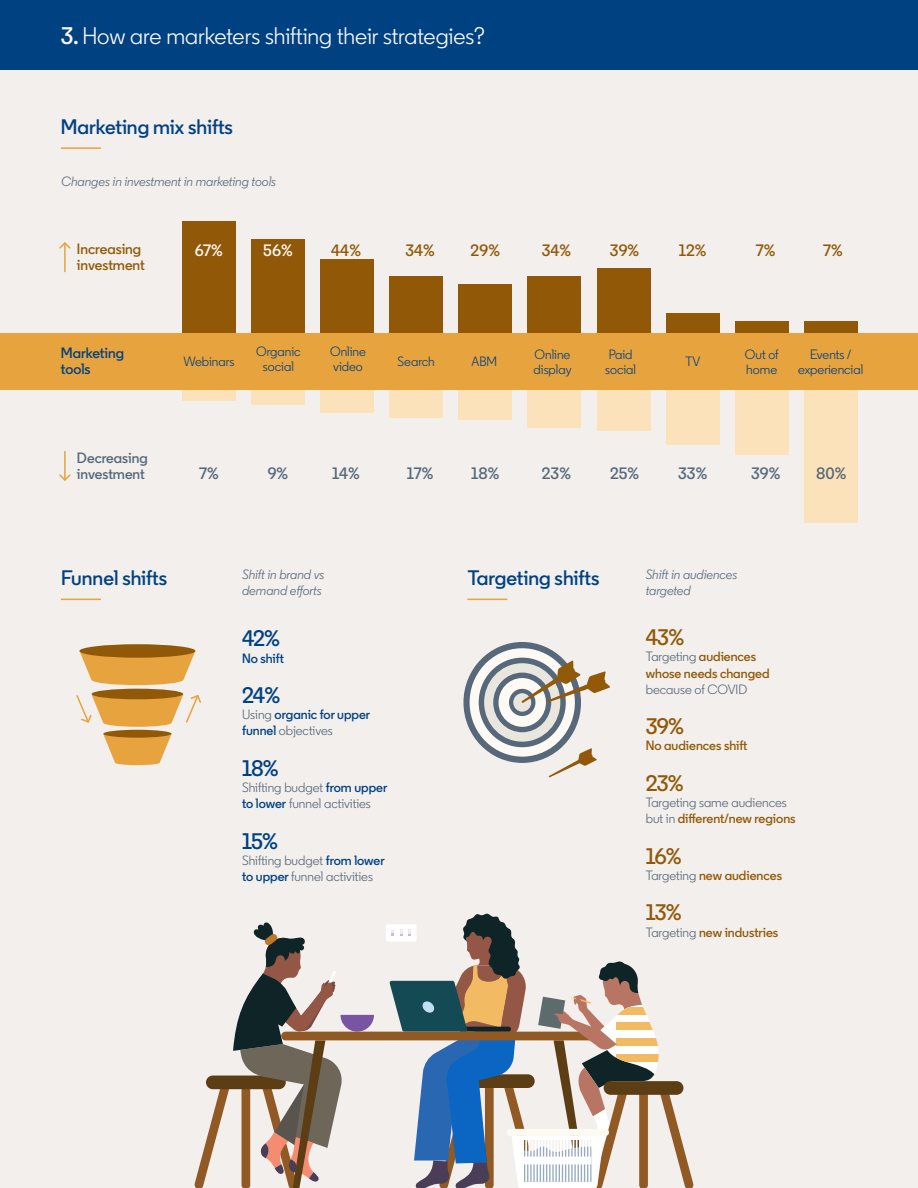
<style>
.page{position:relative;width:918px;height:1188px;background:#f2efec}
.page>*{position:absolute;margin:0;border:0;box-sizing:border-box;transform-origin:0 0}
.t1{font:24px "Community";color:#fdfaf5}
.t2{font:600 22.5px "Community";letter-spacing:-.04em;color:#915907}
.t3{font:600 22.5px "Community";letter-spacing:-.045em;color:#004182}
.t4{font:600 21px "Community";color:#004182}
.t5{font:600 16.5px "Community";color:#56687a}
.t6{font:600 16.5px "Community";color:#915907}
.t7{font:600 16.5px "Community";color:#fdfaf5}
.t8{font:600 15px/16.5px "Community";color:#915907}
.t9{font:600 15px/16.5px "Community";color:#56687a}
.t10{font:600 15px/16.5px "Community";color:#004182}
.t11{font:13.5px/16.2px "Community";color:#56687a}
.t12{font:600 13.5px/16.2px "Community";color:#915907}
.t13{font:13.5px/15px "Community";color:#004182}
.t14{font:italic 13.5px/16.2px "Community";color:#56687a}
.t15{font:600 13.5px/16.2px "Community";color:#004182}
.s1{font-weight:600}
.s2{font-weight:400;color:#56687a}
.s3{font-weight:600;color:#004182}
.s4{font-weight:600;color:#915907}
</style>
<div class="page">
<div style="left:0;top:0;width:918px;height:69px;background:#004182"></div>
<div style="left:386px;top:924px;width:31px;height:18px;background:#fff;border-radius:2px"></div>
<svg style="left:194px;top:922px;width:180px;height:266px"></svg>
<div style="left:281px;top:1032px;width:317px;height:8px;background:#915924;border-radius:4px"></div>
<svg style="left:389px;top:913px;width:305px;height:275px"></svg>
<div style="left:524px;top:1157px;width:67px;height:7px;background:#fff"></div>
<hr style="left:525px;top:1140px;width:2px;height:42px;background:#fff">
<hr style="left:528px;top:1140px;width:2px;height:42px;background:#fff">
<hr style="left:532px;top:1140px;width:1px;height:42px;background:#fff">
<hr style="left:535px;top:1140px;width:2px;height:42px;background:#fff">
<hr style="left:538px;top:1140px;width:2px;height:42px;background:#fff">
<hr style="left:541px;top:1140px;width:2px;height:42px;background:#fff">
<hr style="left:544px;top:1140px;width:2px;height:42px;background:#fff">
<hr style="left:547px;top:1140px;width:2px;height:42px;background:#fff">
<hr style="left:551px;top:1140px;width:1px;height:42px;background:#fff">
<hr style="left:554px;top:1140px;width:1px;height:42px;background:#fff">
<hr style="left:557px;top:1140px;width:2px;height:42px;background:#fff">
<hr style="left:560px;top:1140px;width:2px;height:42px;background:#fff">
<hr style="left:563px;top:1140px;width:2px;height:42px;background:#fff">
<hr style="left:566px;top:1140px;width:2px;height:42px;background:#fff">
<hr style="left:569px;top:1140px;width:2px;height:42px;background:#fff">
<hr style="left:573px;top:1140px;width:1px;height:42px;background:#fff">
<hr style="left:576px;top:1140px;width:2px;height:42px;background:#fff">
<hr style="left:579px;top:1140px;width:2px;height:42px;background:#fff">
<hr style="left:582px;top:1140px;width:2px;height:42px;background:#fff">
<hr style="left:585px;top:1140px;width:2px;height:42px;background:#fff">
<hr style="left:588px;top:1140px;width:2px;height:42px;background:#fff">
<div style="left:506px;top:1129px;width:103px;height:7px;background:#fcfaf2;border-radius:4px"></div>
<div style="left:463px;top:642px;width:118px;height:121px;background:#56687a;border-radius:50%"></div>
<svg style="left:469px;top:647px;width:141px;height:131px"></svg>
<svg style="left:103px;top:734px;width:69px;height:29px"></svg>
<div style="left:103px;top:730px;width:68px;height:8px;background:#915907;border-radius:50%"></div>
<div style="left:115px;top:760px;width:45px;height:5px;background:#e7a33e;border-radius:50%"></div>
<div style="left:92px;top:689px;width:91px;height:10px;background:#915907;border-radius:50%"></div>
<svg style="left:80px;top:652px;width:115px;height:33px;background:#e8af5a"></svg>
<div style="left:79px;top:644px;width:116px;height:14px;background:#915907;border-radius:50%"></div>
<svg style="left:76px;top:694px;width:125px;height:33px"></svg>
<hr style="left:64px;top:243px;width:2px;height:29px;background:#e7a33e">
<svg style="left:59px;top:242px;width:12px;height:8px"></svg>
<hr style="left:64px;top:452px;width:2px;height:28px;background:#e7a33e">
<svg style="left:59px;top:473px;width:12px;height:8px"></svg>
<div style="left:182px;top:221px;width:54px;height:112px;background:#915907"></div>
<div style="left:182px;top:390px;width:54px;height:11px;background:#fce2ba"></div>
<div style="left:251px;top:240px;width:54px;height:93px;background:#915907"></div>
<div style="left:251px;top:390px;width:54px;height:15px;background:#fce2ba"></div>
<div style="left:320px;top:260px;width:54px;height:73px;background:#915907"></div>
<div style="left:320px;top:390px;width:54px;height:23px;background:#fce2ba"></div>
<div style="left:390px;top:276px;width:53px;height:57px;background:#915907"></div>
<div style="left:390px;top:390px;width:53px;height:28px;background:#fce2ba"></div>
<div style="left:459px;top:284px;width:53px;height:49px;background:#915907"></div>
<div style="left:459px;top:390px;width:53px;height:30px;background:#fce2ba"></div>
<div style="left:528px;top:276px;width:53px;height:57px;background:#915907"></div>
<div style="left:528px;top:390px;width:53px;height:38px;background:#fce2ba"></div>
<div style="left:597px;top:268px;width:53px;height:65px;background:#915907"></div>
<div style="left:597px;top:390px;width:53px;height:41px;background:#fce2ba"></div>
<div style="left:666px;top:313px;width:53px;height:20px;background:#915907"></div>
<div style="left:666px;top:390px;width:53px;height:54px;background:#fce2ba"></div>
<div style="left:735px;top:321px;width:53px;height:12px;background:#915907"></div>
<div style="left:735px;top:390px;width:53px;height:64px;background:#fce2ba"></div>
<div style="left:804px;top:321px;width:53px;height:12px;background:#915907"></div>
<div style="left:804px;top:390px;width:53px;height:133px;background:#fce2ba"></div>
<div style="left:1px;top:333px;width:917px;height:56px;background:#e7a33e"></div>
<hr style="left:61px;top:147px;width:40px;height:2px;background:#e7a33e">
<hr style="left:61px;top:599px;width:40px;height:1px;background:#e7a33e">
<hr style="left:467px;top:599px;width:40px;height:1px;background:#e7a33e">
<p class="t1" style="left:61px;top:21px;width:425px"><span class="s1">3.</span> How are marketers shifting their strategies?</p>
<p class="t4" style="left:61px;top:114px;width:173px">Marketing mix shifts</p>
<p class="t14" style="left:61px;top:173px;width:216px">Changes in investment in marketing tools</p>
<p class="t8" style="left:77px;top:240px;width:69px">Increasing investment</p>
<p class="t7" style="left:195px;top:240px;width:29px">67%</p>
<p class="t7" style="left:263px;top:240px;width:31px">56%</p>
<p class="t6" style="left:331px;top:240px;width:31px">44%</p>
<p class="t6" style="left:405px;top:240px;width:31px">34%</p>
<p class="t6" style="left:471px;top:240px;width:31px">29%</p>
<p class="t6" style="left:542px;top:240px;width:31px">34%</p>
<p class="t6" style="left:610px;top:240px;width:31px">39%</p>
<p class="t6" style="left:679px;top:240px;width:29px">12%</p>
<p class="t6" style="left:756px;top:240px;width:21px">7%</p>
<p class="t6" style="left:823px;top:240px;width:21px">7%</p>
<p class="t10" style="left:61px;top:344px;width:65px">Marketing tools</p>
<p class="t9" style="left:77px;top:449px;width:72px">Decreasing investment</p>
<p class="t13" style="left:183px;top:354px;width:53px">Webinars</p>
<p class="t13" style="left:256px;top:344px;width:46px;text-align:center">Organic social</p>
<p class="t13" style="left:330px;top:344px;width:37px">Online video</p>
<p class="t13" style="left:398px;top:354px;width:39px">Search</p>
<p class="t13" style="left:471px;top:354px;width:27px">ABM</p>
<p class="t13" style="left:534px;top:347px;width:39px">Online display</p>
<p class="t13" style="left:605px;top:347px;width:32px">Paid social</p>
<p class="t13" style="left:685px;top:354px;width:16px">TV</p>
<p class="t13" style="left:745px;top:347px;width:35px">Out of home</p>
<p class="t13" style="left:798px;top:347px;width:67px;text-align:center">Events / experiencial</p>
<p class="t5" style="left:199px;top:463px;width:21px">7%</p>
<p class="t5" style="left:268px;top:463px;width:22px">9%</p>
<p class="t5" style="left:332px;top:463px;width:29px">14%</p>
<p class="t5" style="left:407px;top:463px;width:28px">17%</p>
<p class="t5" style="left:471px;top:463px;width:30px">18%</p>
<p class="t5" style="left:542px;top:463px;width:31px">23%</p>
<p class="t5" style="left:610px;top:463px;width:31px">25%</p>
<p class="t5" style="left:678px;top:463px;width:31px">33%</p>
<p class="t5" style="left:751px;top:463px;width:31px">39%</p>
<p class="t5" style="left:816px;top:463px;width:32px">80%</p>
<p class="t14" style="left:242px;top:566px;width:84px">Shift in brand vs demand efforts</p>
<p class="t4" style="left:61px;top:564px;width:107px">Funnel shifts</p>
<p class="t4" style="left:468px;top:564px;width:133px">Targeting shifts</p>
<p class="t14" style="left:646px;top:566px;width:93px">Shift in audiences targeted</p>
<p class="t3" style="left:242px;top:625px;width:40px">42%</p>
<p class="t15" style="left:242px;top:650px;width:43px">No shift</p>
<p class="t3" style="left:242px;top:681px;width:40px">24%</p>
<p class="t15" style="left:242px;top:706px;width:130px"><span class="s2">Using</span> organic for upper funnel <span class="s2">objectives</span></p>
<p class="t3" style="left:242px;top:754px;width:38px">18%</p>
<p class="t11" style="left:242px;top:779px;width:147px">Shifting budget <span class="s3">from upper to lower</span> funnel activities</p>
<p class="t3" style="left:242px;top:827px;width:37px">15%</p>
<p class="t11" style="left:242px;top:852px;width:144px">Shifting budget <span class="s3">from lower to upper</span> funnel activities</p>
<p class="t2" style="left:646px;top:624px;width:40px">43%</p>
<p class="t12" style="left:646px;top:649px;width:125px"><span class="s2">Targeting</span> audiences whose needs changed <span class="s2">because of COVID</span></p>
<p class="t2" style="left:646px;top:713px;width:40px">39%</p>
<p class="t12" style="left:646px;top:738px;width:103px">No audiences shift</p>
<p class="t2" style="left:646px;top:769px;width:40px">23%</p>
<p class="t11" style="left:646px;top:794px;width:151px">Targeting same audiences but in <span class="s4">different/new regions</span></p>
<p class="t2" style="left:646px;top:842px;width:37px">16%</p>
<p class="t12" style="left:646px;top:867px;width:138px"><span class="s2">Targeting</span> new audiences</p>
<p class="t2" style="left:646px;top:899px;width:37px">13%</p>
<p class="t12" style="left:646px;top:924px;width:134px"><span class="s2">Targeting</span> new industries</p>
</div>
